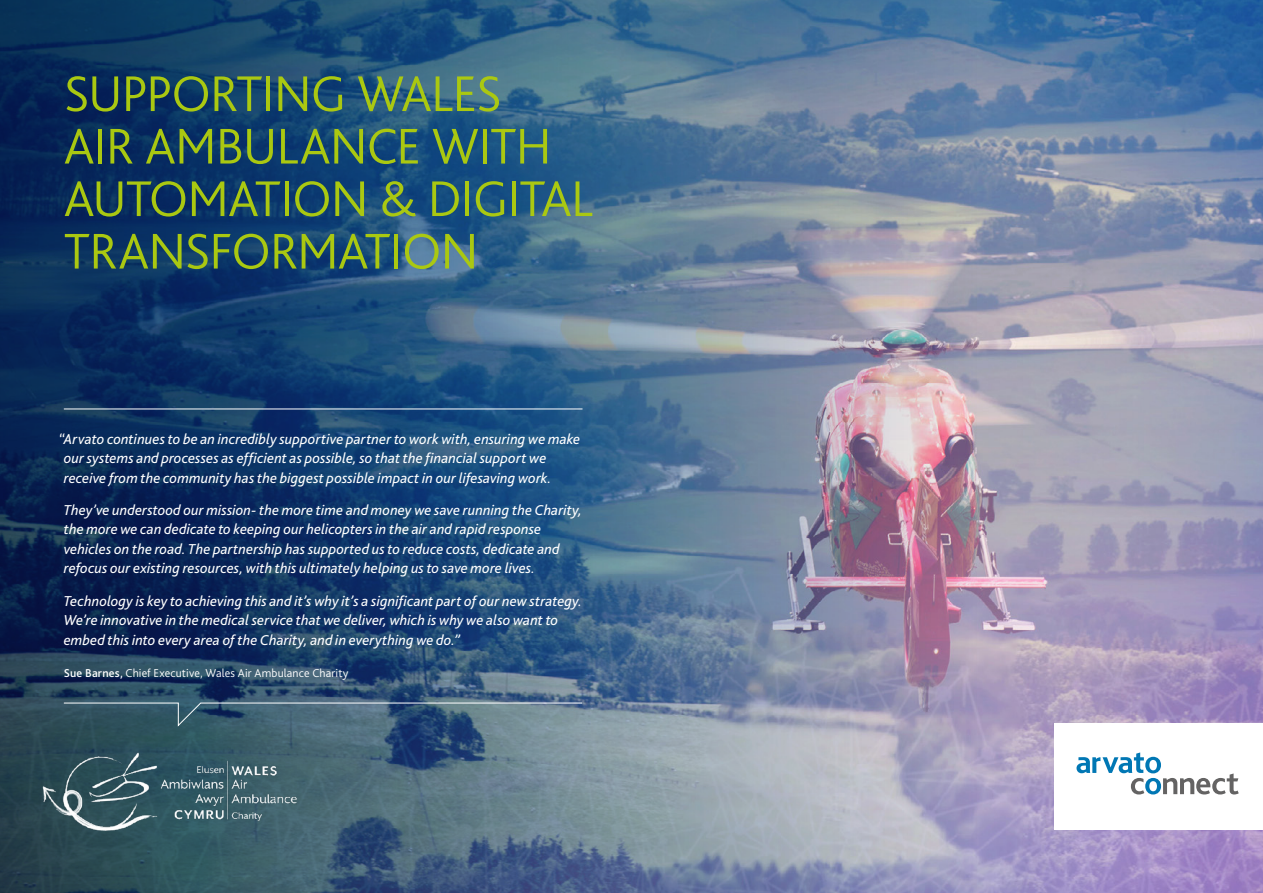
<style>
.page{position:relative;width:1263px;height:893px;background:#fff}
.page>*{position:absolute;margin:0;border:0;box-sizing:border-box;transform-origin:0 0}
.t1{font:300 52.5px/52.5px "Bliss 2";letter-spacing:-.015em;color:#aac811}
.t2{font:italic 15px/19.5px "Bliss 2";letter-spacing:.005em;color:#fff}
.t3{font:300 12px "Bliss 2";letter-spacing:.01em;color:#fff}
.s1{font-weight:500}
</style>
<div class="page">
<img style="left:978px;top:0;width:285px;height:893px">
<img style="left:0;top:0;width:978px;height:893px">
<hr style="left:64px;top:409px;width:518px;height:1px;background:#fff">
<svg style="left:63px;top:702px;width:520px;height:25px;background:#4f6d7e"></svg>
<img style="left:28px;top:740px;width:282px;height:103px">
<div style="left:1054px;top:723px;width:209px;height:106px;background:#fff"></div>
<svg style="left:1076px;top:752px;width:163px;height:42px"></svg>
<p class="t1" style="left:64px;top:66px;width:531px">SUPPORTING WALES<br>AIR AMBULANCE WITH<br>AUTOMATION &amp; DIGITAL<br>TRANSFORMATION</p>
<p class="t2" style="left:64px;top:428px;width:518px;text-indent:-5px">“Arvato continues to be an incredibly supportive partner to work with, ensuring we make our systems and processes as efficient as possible, so that the financial support we receive from the community has the biggest possible impact in our lifesaving work.</p>
<p class="t2" style="left:64px;top:500px;width:520px">They’ve understood our mission- the more time and money we save running the Charity, the more we can dedicate to keeping our helicopters in the air and rapid response vehicles on the road. The partnership has supported us to reduce costs, dedicate and refocus our existing resources, with this ultimately helping us to save more lives.</p>
<p class="t2" style="left:64px;top:590px;width:520px">Technology is key to achieving this and it’s why it’s a significant part of our new strategy.<br>We’re innovative in the medical service that we deliver, which is why we also want to embed this into every area of the Charity, and in everything we do.”</p>
<p class="t3" style="left:64px;top:665px;width:286px"><span class="s1">Sue Barnes,</span> Chief Executive, Wales Air Ambulance Charity</p>
</div>
